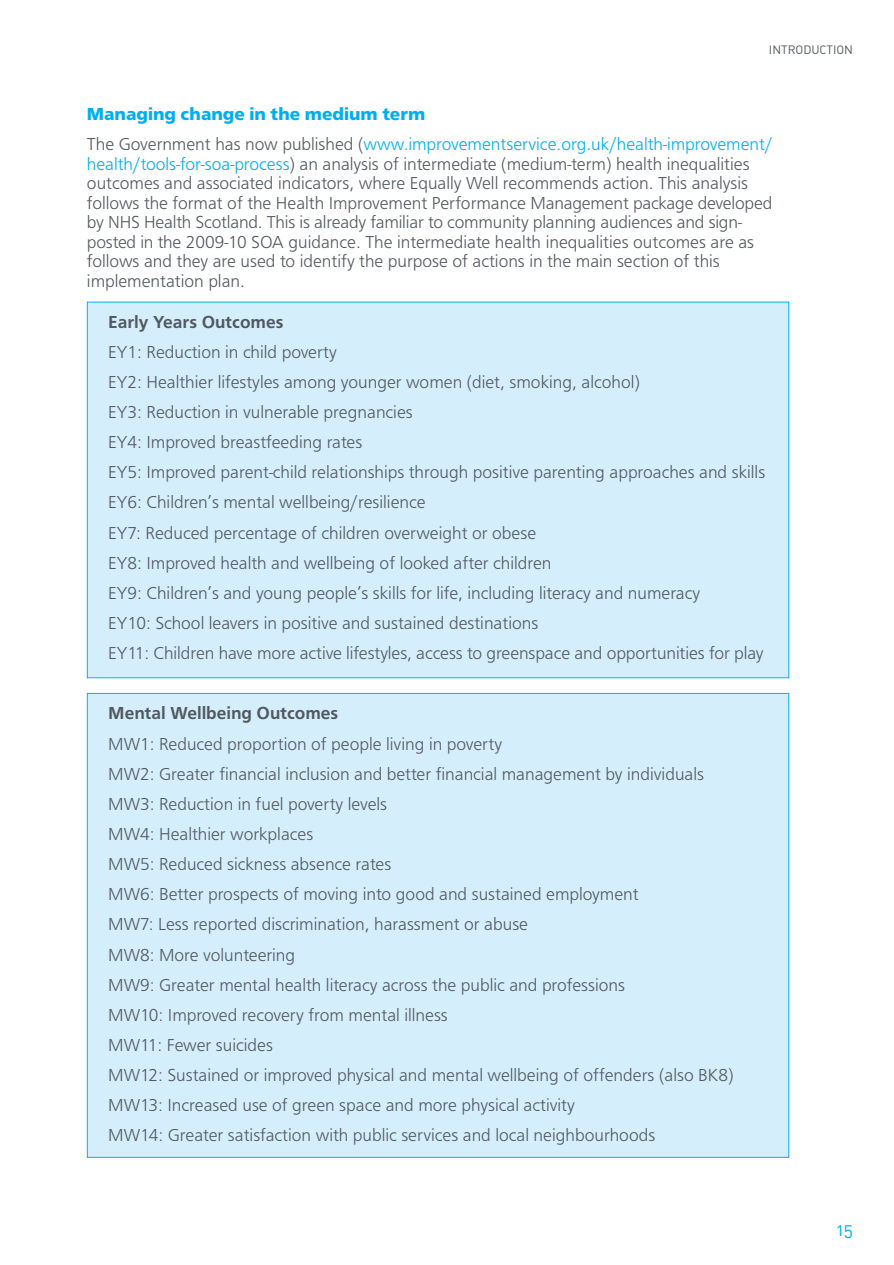
<style>
.page{position:relative;width:894px;height:1265px;background:#fff}
.page>*{position:absolute;margin:0;border:0;box-sizing:border-box;transform-origin:0 0}
.t1{font:300 18px/30.2px "Frutus T";color:#535860}
.t2{font:300 18px/30.2px "Frutus T";color:#00aeef}
.t3{font:500 18px "Frutus T";color:#535860}
.t4{font:18px "FFDIN Regular Alternate";color:#00aeef}
.t5{font:12px "FFDIN Regular Alternate";color:#535860}
.s1{font-weight:700}
.s2{color:#535860}
.s3{color:#00aeef}
</style>
<div class="page">
<div style="left:86px;top:301px;width:704px;height:857px;background:#d4effb"></div>
<p class="t5" style="left:768px;top:45px;width:85px">INTRODUCTION</p>
<p class="t2" style="left:87px;top:99px;width:686px"><span class="s1">Managing change in the medium term<br></span><span class="s2">The Government has now published (</span>www.improvementservice.org.uk/health-improvement/</p>
<p class="t1" style="left:87px;top:154px;width:686px;line-height:19.5px"><span class="s3">health/tools-for-soa-process</span>) an analysis of intermediate (medium-term) health inequalities outcomes and associated indicators, where Equally Well recommends action. This analysis follows the format of the Health Improvement Performance Management package developed by NHS Health Scotland. This is already familiar to community planning audiences and sign&shy;posted in the 2009-10 SOA guidance. The intermediate health inequalities outcomes are as follows and they are used to identify the purpose of actions in the main section of this implementation plan.</p>
<p class="t3" style="left:108px;top:311px;width:177px">Early Years Outcomes</p>
<p class="t1" style="left:108px;top:336px;width:658px">EY1: Reduction in child poverty<br>EY2: Healthier lifestyles among younger women (diet, smoking, alcohol)<br>EY3: Reduction in vulnerable pregnancies<br>EY4: Improved breastfeeding rates<br>EY5: Improved parent-child relationships through positive parenting approaches and skills EY6: Children’s mental wellbeing/resilience<br>EY7: Reduced percentage of children overweight or obese<br>EY8: Improved health and wellbeing of looked after children<br>EY9: Children’s and young people’s skills for life, including literacy and numeracy<br>EY10: School leavers in positive and sustained destinations<br>EY11: Children have more active lifestyles, access to greenspace and opportunities for play</p>
<p class="t3" style="left:108px;top:702px;width:231px">Mental Wellbeing Outcomes</p>
<p class="t1" style="left:108px;top:728px;width:626px">MW1: Reduced proportion of people living in poverty<br>MW2: Greater financial inclusion and better financial management by individuals MW3: Reduction in fuel poverty levels<br>MW4: Healthier workplaces<br>MW5: Reduced sickness absence rates<br>MW6: Better prospects of moving into good and sustained employment<br>MW7: Less reported discrimination, harassment or abuse<br>MW8: More volunteering<br>MW9: Greater mental health literacy across the public and professions<br>MW10: Improved recovery from mental illness<br>MW11: Fewer suicides<br>MW12: Sustained or improved physical and mental wellbeing of offenders (also BK8)<br>MW13: Increased use of green space and more physical activity<br>MW14: Greater satisfaction with public services and local neighbourhoods</p>
<p class="t4" style="left:836px;top:1223px;width:18px">15</p>
</div>
